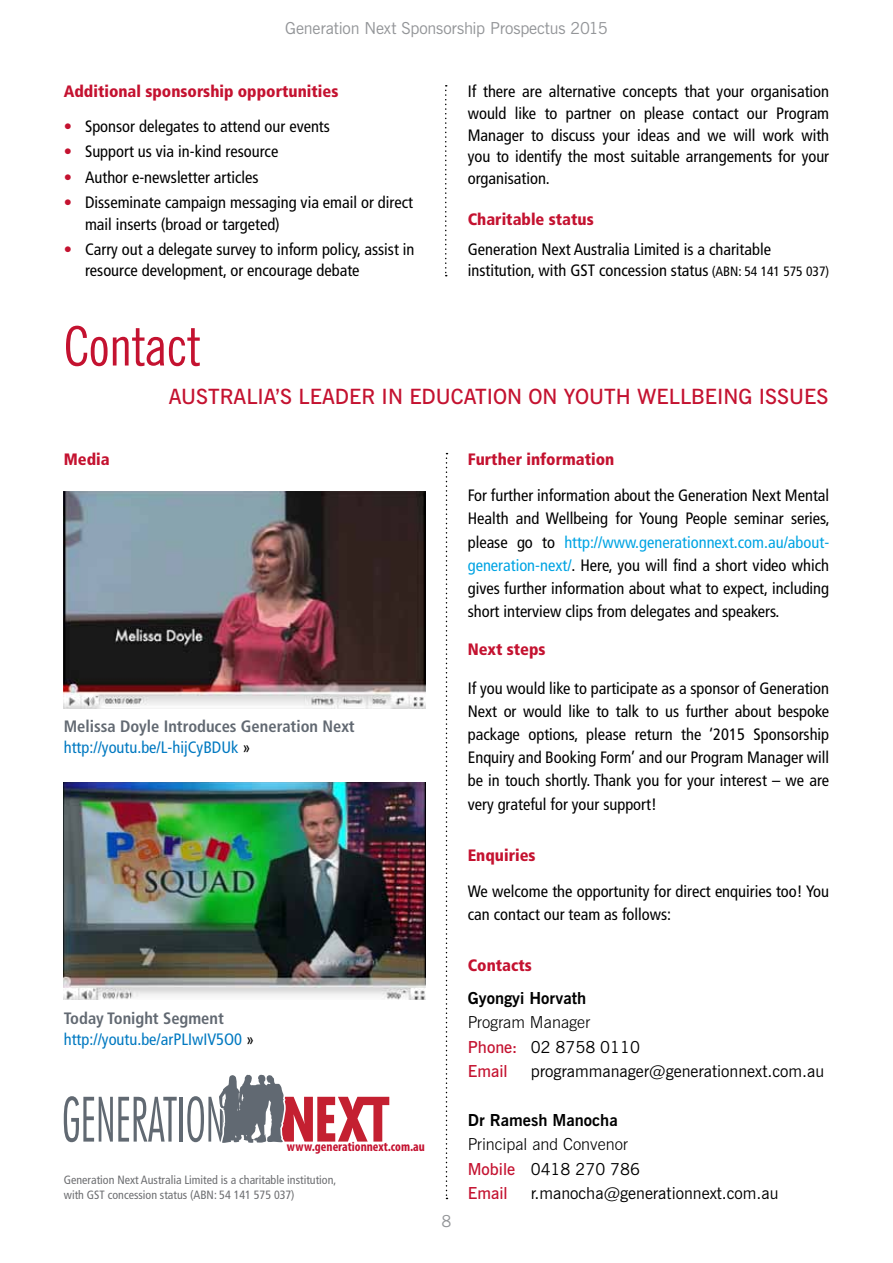
<style>
.page{position:relative;width:893px;height:1263px;background:#fff}
.page>*{position:absolute;margin:0;border:0;box-sizing:border-box;transform-origin:0 0}
.t1{font:condensed 54px "News Gothic BT";color:#c41230}
.t2{font:600 21px "News Gothic BT";color:#c41230}
.t3{font:condensed 16.5px/23.2px "Frutiger";color:#000}
.t4{font:900 condensed 16.5px "Frutiger";color:#c41230}
.t5{font:300 16.5px/24.5px "News Gothic BT";color:#000}
.t6{font:16.5px "News Gothic BT";color:#000}
.t7{font:700 condensed 16.5px/21px "Frutiger";color:#626972}
.t8{font:condensed 16.5px/21px "Frutiger";color:#0079c1}
.t9{font:16.5px "News Gothic BT";letter-spacing:-.01em;color:#939598}
.t10{font:700 16.5px "News Gothic BT";color:#000}
.t11{font:700 condensed 13.35px "Myriad Pro";color:#c41230}
.t12{font:condensed 12px/15px "Frutiger";color:#6d6e71}
.s1{color:#c41230}
.s2{font-size:13.5px}
.s3{font-weight:400;color:#0079c1}
.s4{font-weight:400;color:#000}
.s5{font-weight:700;color:#626972}
.s6{color:#000}
.s7{color:#00a4e3}
.s8{font-weight:600;color:#c41230}
.s9{font-weight:400}
</style>
<div class="page">
<img style="left:64px;top:491px;width:361px;height:218px">
<img style="left:64px;top:782px;width:361px;height:218px">
<svg style="left:446px;top:453px;width:1px;height:746px"></svg>
<svg style="left:64px;top:1096px;width:113px;height:46px"></svg>
<hr style="left:180px;top:1097px;width:3px;height:44px;background:#616972">
<svg style="left:187px;top:1074px;width:202px;height:69px"></svg>
<svg style="left:445px;top:85px;width:2px;height:191px"></svg>
<p class="t9" style="left:285px;top:18px;width:324px">Generation Next Sponsorship Prospectus 2015</p>
<p class="t4" style="left:64px;top:82px;width:276px">Additional sponsorship opportunities</p>
<p class="t3" style="left:64px;top:114px;width:268px"><span class="s1">•</span> Sponsor delegates to attend our events</p>
<p class="t3" style="left:64px;top:140px;width:216px"><span class="s1">•</span> Support us via in-kind resource</p>
<p class="t3" style="left:64px;top:165px;width:196px"><span class="s1">•</span> Author e-newsletter articles</p>
<p class="t3" style="left:85px;top:192px;width:329px;line-height:21.3px;text-indent:-21px"><span class="s1">•</span> Disseminate campaign messaging via email or direct mail inserts (broad or targeted)</p>
<p class="t3" style="left:85px;top:239px;width:331px;line-height:21.3px;text-indent:-21px"><span class="s1">•</span> Carry out a delegate survey to inform policy, assist in resource development, or encourage debate</p>
<p class="t3" style="left:468px;top:81px;width:363px;line-height:21.6px;text-align:justify">If there are alternative concepts that your organisation would like to partner on please contact our Program Manager to discuss your ideas and we will work with you to identify the most suitable arrangements for your organisation.</p>
<p class="t4" style="left:468px;top:209px;width:127px">Charitable status</p>
<p class="t3" style="left:468px;top:238px;width:363px;line-height:21.6px">Generation Next Australia Limited is a charitable institution, with GST concession status <span class="s2">(ABN: 54 141 575 037)</span></p>
<h1 class="t1" style="left:64px;top:313px;width:138px">Contact</h1>
<p class="t2" style="left:169px;top:383px;width:661px">AUSTRALIA’S LEADER IN EDUCATION ON YOUTH WELLBEING ISSUES</p>
<p class="t4" style="left:64px;top:450px;width:47px">Media</p>
<p class="t7" style="left:64px;top:716px;width:292px">Melissa Doyle Introduces Generation Next <span class="s3">http://youtu.be/L-hijCyBDUk</span> <span class="s4">»</span></p>
<p class="t8" style="left:64px;top:1007px;width:192px"><span class="s5">Today Tonight Segment </span>http://youtu.be/arPLIwIV5O0 <span class="s6">»</span></p>
<p class="t11" style="left:287px;top:1138px;width:140px">www.generationnext.com.au</p>
<p class="t12" style="left:64px;top:1172px;width:274px">Generation Next Australia Limited is a charitable institution, with GST concession status (ABN: 54 141 575 037)</p>
<p class="t9" style="left:441px;top:1211px;width:11px">8</p>
<p class="t4" style="left:468px;top:450px;width:148px">Further information</p>
<p class="t3" style="left:468px;top:484px;width:363px;text-align:justify">For further information about the Generation Next Mental Health and Wellbeing for Young People seminar series, please go to <span class="s7">http://www.generationnext.com.au/about&shy;generation-next/</span>. Here, you will find a short video which gives further information about what to expect, including short interview clips from delegates and speakers.</p>
<p class="t4" style="left:468px;top:640px;width:79px">Next steps</p>
<p class="t3" style="left:468px;top:676px;width:363px;text-align:justify">If you would like to participate as a sponsor of Generation Next or would like to talk to us further about bespoke package options, please return the ‘2015 Sponsorship Enquiry and Booking Form’ and our Program Manager will be in touch shortly. Thank you for your interest – we are very grateful for your support!</p>
<p class="t4" style="left:468px;top:845px;width:69px">Enquiries</p>
<p class="t3" style="left:468px;top:879px;width:363px">We welcome the opportunity for direct enquiries too! You can contact our team as follows:</p>
<p class="t4" style="left:468px;top:955px;width:66px">Contacts</p>
<p class="t10" style="left:468px;top:988px;width:120px">Gyongyi Horvath</p>
<p class="t5" style="left:468px;top:1010px;width:174px">Program Manager<br><span class="s8">PHONE:</span> <span class="s9">02 8758 0110<br></span><span class="s8">EMAIL</span></p>
<p class="t6" style="left:531px;top:1061px;width:295px">programmanager@generationnext.com.au</p>
<p class="t10" style="left:468px;top:1110px;width:152px">Dr Ramesh Manocha</p>
<p class="t5" style="left:468px;top:1132px;width:174px">Principal and Convenor<br><span class="s8">MOBILE</span> <span class="s9">0418 270 786<br></span><span class="s8">EMAIL</span></p>
<p class="t6" style="left:531px;top:1183px;width:249px">r.manocha@generationnext.com.au</p>
</div>
